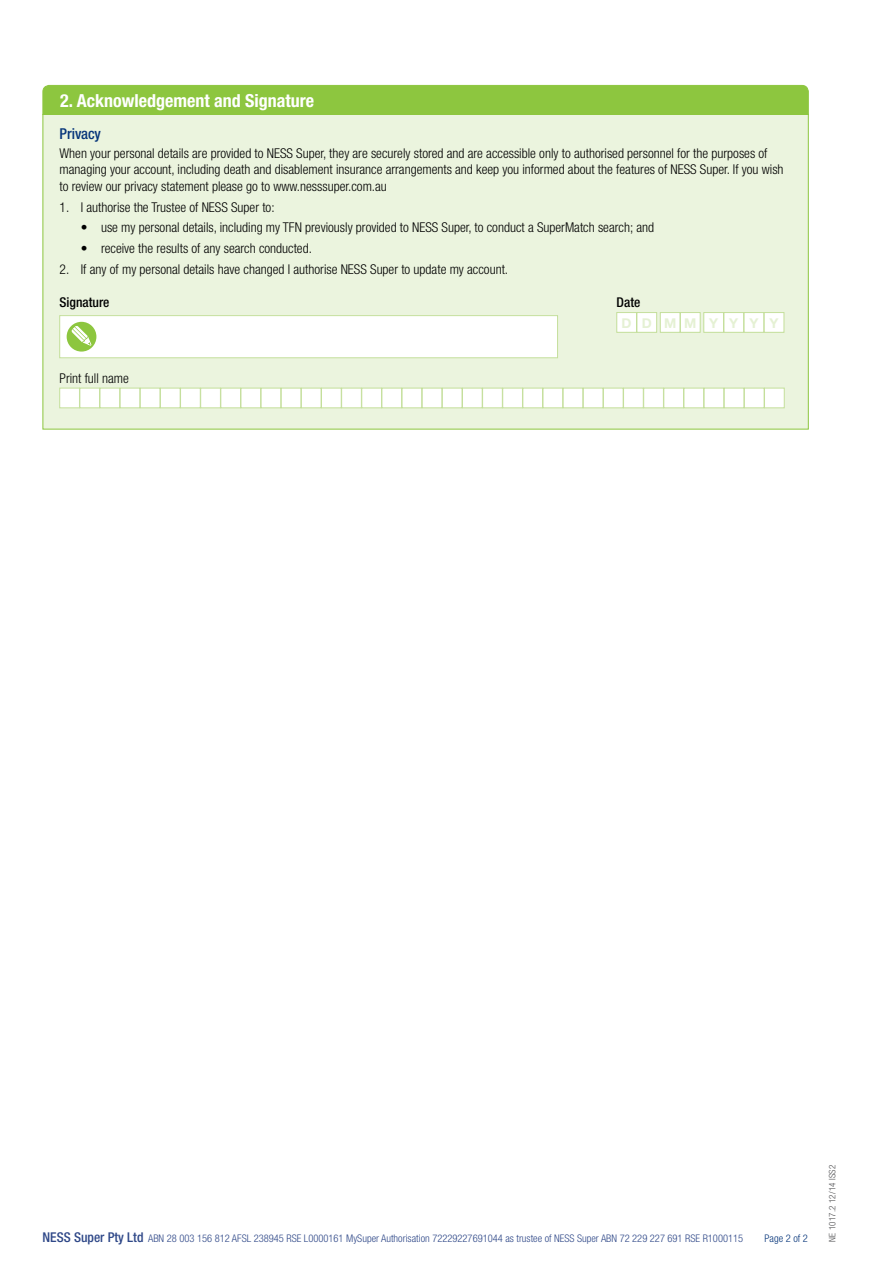
<style>
.page{position:relative;width:893px;height:1263px;background:#fff}
.page>*{position:absolute;margin:0;border:0;box-sizing:border-box;transform-origin:0 0}
.t1{font:700 condensed 18px "Helvetica Neue";color:#fff}
.t2{font:500 condensed 15px "Helvetica Neue";color:#06357a}
.t3{font:300 condensed 13.5px/16.5px "Helvetica Neue";color:#000}
.t4{font:500 condensed 13.5px "Helvetica Neue";color:#000}
.t5{font:700 13.5px "Helvetica Neue";letter-spacing:.825em;color:#e5f1d4}
.t6{font:300 condensed 10.5px "Helvetica Neue";color:#2f4888}
.t7{font:300 condensed 10.5px "Helvetica Neue";color:#06357a}
.t8{font:300 condensed 9px "Helvetica Neue";letter-spacing:.02em;color:#4d4d4f}
.s1{font-weight:500;font-size:13.5px}
</style>
<div class="page">
<div style="left:43px;top:114px;width:766px;height:315px;background:#ebf4de"></div>
<div style="left:42px;top:85px;width:767px;height:30px;background:#8dc63f"></div>
<div style="left:60px;top:316px;width:498px;height:42px;background:#fff"></div>
<div style="left:67px;top:322px;width:29px;height:30px;background:#8dc63f;border-radius:50%"></div>
<svg style="left:71px;top:326px;width:21px;height:20px"></svg>
<div style="left:60px;top:315px;width:498px;height:43px;border:1px solid #c4df9b"></div>
<div style="left:617px;top:313px;width:19px;height:19px;background:#fff"></div>
<div style="left:617px;top:312px;width:20px;height:20px;border:1px solid #c4df9b"></div>
<div style="left:637px;top:313px;width:20px;height:19px;background:#fff"></div>
<div style="left:637px;top:312px;width:20px;height:20px;border:1px solid #c4df9b"></div>
<div style="left:660px;top:313px;width:20px;height:19px;background:#fff"></div>
<div style="left:660px;top:312px;width:20px;height:20px;border:1px solid #c4df9b"></div>
<div style="left:680px;top:313px;width:20px;height:19px;background:#fff"></div>
<div style="left:680px;top:312px;width:20px;height:20px;border:1px solid #c4df9b"></div>
<div style="left:704px;top:313px;width:20px;height:19px;background:#fff"></div>
<div style="left:704px;top:312px;width:20px;height:20px;border:1px solid #c4df9b"></div>
<div style="left:724px;top:313px;width:20px;height:19px;background:#fff"></div>
<div style="left:724px;top:312px;width:20px;height:20px;border:1px solid #c4df9b"></div>
<div style="left:744px;top:313px;width:20px;height:19px;background:#fff"></div>
<div style="left:744px;top:312px;width:20px;height:20px;border:1px solid #c4df9b"></div>
<div style="left:764px;top:313px;width:20px;height:19px;background:#fff"></div>
<div style="left:764px;top:312px;width:20px;height:20px;border:1px solid #c4df9b"></div>
<div style="left:60px;top:388px;width:20px;height:20px;background:#fff;border:1px solid #c4df9b"></div>
<div style="left:80px;top:388px;width:20px;height:20px;background:#fff;border:1px solid #c4df9b"></div>
<div style="left:100px;top:388px;width:20px;height:20px;background:#fff;border:1px solid #c4df9b"></div>
<div style="left:120px;top:388px;width:20px;height:20px;background:#fff;border:1px solid #c4df9b"></div>
<div style="left:140px;top:388px;width:20px;height:20px;background:#fff;border:1px solid #c4df9b"></div>
<div style="left:160px;top:388px;width:20px;height:20px;background:#fff;border:1px solid #c4df9b"></div>
<div style="left:180px;top:388px;width:20px;height:20px;background:#fff;border:1px solid #c4df9b"></div>
<div style="left:200px;top:388px;width:21px;height:20px;background:#fff;border:1px solid #c4df9b"></div>
<div style="left:221px;top:388px;width:20px;height:20px;background:#fff;border:1px solid #c4df9b"></div>
<div style="left:241px;top:388px;width:20px;height:20px;background:#fff;border:1px solid #c4df9b"></div>
<div style="left:261px;top:388px;width:20px;height:20px;background:#fff;border:1px solid #c4df9b"></div>
<div style="left:281px;top:388px;width:20px;height:20px;background:#fff;border:1px solid #c4df9b"></div>
<div style="left:301px;top:388px;width:20px;height:20px;background:#fff;border:1px solid #c4df9b"></div>
<div style="left:321px;top:388px;width:20px;height:20px;background:#fff;border:1px solid #c4df9b"></div>
<div style="left:341px;top:388px;width:21px;height:20px;background:#fff;border:1px solid #c4df9b"></div>
<div style="left:362px;top:388px;width:20px;height:20px;background:#fff;border:1px solid #c4df9b"></div>
<div style="left:382px;top:388px;width:20px;height:20px;background:#fff;border:1px solid #c4df9b"></div>
<div style="left:402px;top:388px;width:20px;height:20px;background:#fff;border:1px solid #c4df9b"></div>
<div style="left:422px;top:388px;width:20px;height:20px;background:#fff;border:1px solid #c4df9b"></div>
<div style="left:442px;top:388px;width:20px;height:20px;background:#fff;border:1px solid #c4df9b"></div>
<div style="left:462px;top:388px;width:20px;height:20px;background:#fff;border:1px solid #c4df9b"></div>
<div style="left:482px;top:388px;width:20px;height:20px;background:#fff;border:1px solid #c4df9b"></div>
<div style="left:502px;top:388px;width:21px;height:20px;background:#fff;border:1px solid #c4df9b"></div>
<div style="left:523px;top:388px;width:20px;height:20px;background:#fff;border:1px solid #c4df9b"></div>
<div style="left:543px;top:388px;width:20px;height:20px;background:#fff;border:1px solid #c4df9b"></div>
<div style="left:563px;top:388px;width:20px;height:20px;background:#fff;border:1px solid #c4df9b"></div>
<div style="left:583px;top:388px;width:20px;height:20px;background:#fff;border:1px solid #c4df9b"></div>
<div style="left:603px;top:388px;width:20px;height:20px;background:#fff;border:1px solid #c4df9b"></div>
<div style="left:623px;top:388px;width:20px;height:20px;background:#fff;border:1px solid #c4df9b"></div>
<div style="left:643px;top:388px;width:21px;height:20px;background:#fff;border:1px solid #c4df9b"></div>
<div style="left:664px;top:388px;width:20px;height:20px;background:#fff;border:1px solid #c4df9b"></div>
<div style="left:684px;top:388px;width:20px;height:20px;background:#fff;border:1px solid #c4df9b"></div>
<div style="left:704px;top:388px;width:20px;height:20px;background:#fff;border:1px solid #c4df9b"></div>
<div style="left:724px;top:388px;width:20px;height:20px;background:#fff;border:1px solid #c4df9b"></div>
<div style="left:744px;top:388px;width:20px;height:20px;background:#fff;border:1px solid #c4df9b"></div>
<div style="left:764px;top:388px;width:20px;height:20px;background:#fff;border:1px solid #c4df9b"></div>
<h1 class="t1" style="left:60px;top:90px;width:255px">2. Acknowledgement and Signature</h1>
<p class="t2" style="left:60px;top:125px;width:43px">Privacy</p>
<p class="t3" style="left:60px;top:145px;width:726px">When your personal details are provided to NESS Super, they are securely stored and are accessible only to authorised personnel for the purposes of managing your account, including death and disablement insurance arrangements and keep you informed about the features of NESS Super. If you wish to review our privacy statement please go to www.nesssuper.com.au</p>
<p class="t3" style="left:60px;top:199px;width:217px">1. I authorise the Trustee of NESS Super to:</p>
<p class="t3" style="left:81px;top:219px;width:575px">• use my personal details, including my TFN previously provided to NESS Super, to conduct a SuperMatch search; and</p>
<p class="t3" style="left:81px;top:240px;width:233px">• receive the results of any search conducted.</p>
<p class="t3" style="left:60px;top:261px;width:450px">2. If any of my personal details have changed I authorise NESS Super to update my account.</p>
<p class="t4" style="left:60px;top:295px;width:51px">Signature</p>
<p class="t4" style="left:617px;top:295px;width:25px">Date</p>
<p class="t5" style="left:622px;top:315px;width:158px">DDMM YYYY</p>
<p class="t3" style="left:60px;top:370px;width:71px">Print full name</p>
<p class="t6" style="left:43px;top:1232px;width:702px"><span class="s1">NESS Super Pty Ltd</span> ABN 28 003 156 812 AFSL 238945 RSE L0000161 MySuper Authorisation 72229227691044 as trustee of NESS Super ABN 72 229 227 691 RSE R1000115</p>
<p class="t7" style="left:765px;top:1232px;width:45px">Page 2 of 2</p>
<p class="t8" style="left:827px;top:1242px;width:78px;rotate:-90deg">NE 1017.2 12/14 ISS2</p>
</div>
